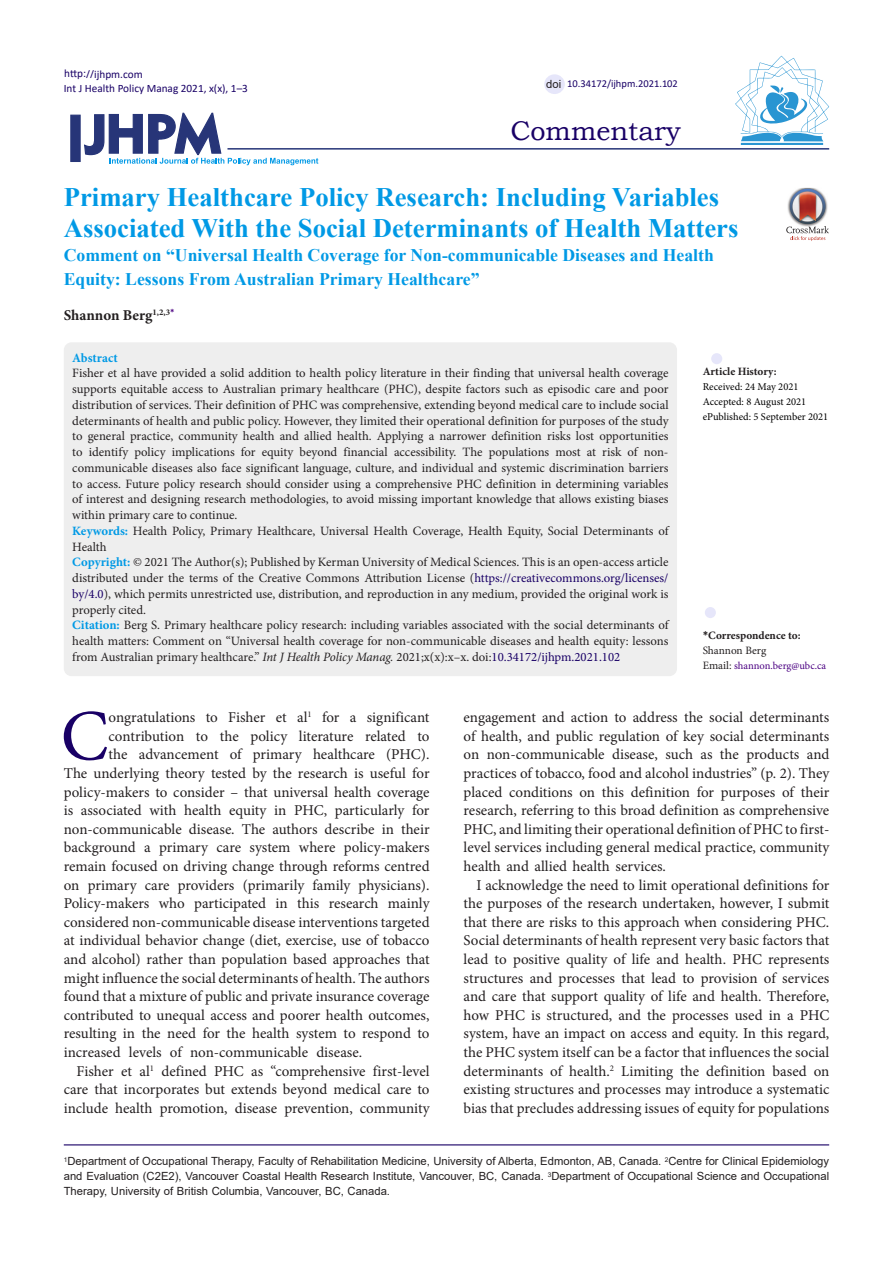
<style>
.page{position:relative;width:893px;height:1263px;background:#fff}
.page>*{position:absolute;margin:0;border:0;box-sizing:border-box;transform-origin:0 0}
.t1{font:72.3px "Minion Pro";color:#190066}
.t2{font:27px "Bookman Old Style";color:#190066}
.Default{font:700 26.7px/31.5px "Times New Roman";color:#0099e5}
.Default-2{font:700 17.7px/24px "Times New Roman";color:#0099e5}
.t3{font:15px/18.6px "Minion Pro";color:#231f20;text-align:justify}
.Default-3{font:700 15px "Minion Pro";color:#231f20}
.t4{font:12.75px/15.8px "Minion Pro";color:#231f20;text-align:justify}
.Default-4{font:700 12.75px "Minion Pro";color:#0099e5}
.t5{font:11.25px/15px "Arial";color:#231f20;text-align:justify}
.t6{font:11.25px "Calibri";color:#190066}
.t7{font:700 11.25px "Minion Pro";color:#231f20}
.t8{font:11.25px "Minion Pro";letter-spacing:-.005em;color:#231f20}
.t9{font:10.5px "Minion Pro";color:#000}
.t10{font:10.5px "Minion Pro";letter-spacing:-.005em;color:#4b0082}
.t11{font:10.5px "Calibri";color:#190066}
.s1{font-weight:700;color:#0099e5}
.s2{color:#190066}
.s3{font-style:italic}
.s4{font-family:"Calibri"}
.s5{font-size:11.25px;color:#231f20}
</style>
<div class="page">
<svg style="left:84px;top:112px;width:234px;height:53px"></svg>
<div style="left:70px;top:115px;width:11px;height:47px;background:#273578;border:1px solid #273578"></div>
<hr style="left:227px;top:148px;width:602px;height:2px;background:#273578">
<div style="left:64px;top:342px;width:613px;height:334px;background:#eee;border-radius:8px"></div>
<div style="left:705px;top:607px;width:11px;height:11px;background:#e6e6fa;border-radius:50%"></div>
<div style="left:711px;top:353px;width:11px;height:11px;background:#e6e6fa;border-radius:50%"></div>
<hr style="left:64px;top:1144px;width:765px;height:1px;background:#190066">
<hr style="left:741px;top:143px;width:82px;height:2px;background:#2995d2">
<svg style="left:735px;top:56px;width:94px;height:85px"></svg>
<div style="left:544px;top:74px;width:21px;height:20px;background:#e6e6fa;border-radius:50%"></div>
<img style="left:798px;top:188px;width:18px;height:1px">
<svg style="left:786px;top:189px;width:43px;height:52px"></svg>
<p class="t6" style="left:64px;top:66px;width:80px">http://ijhpm.com</p>
<p class="t6" style="left:64px;top:81px;width:186px">Int J Health Policy Manag 2021, x(x), 1–3</p>
<p class="t5" style="left:546px;top:76px;width:17px">doi</p>
<p class="t11" style="left:567px;top:76px;width:112px">10.34172/ijhpm.2021.102</p>
<p class="t2" style="left:510px;top:113px;width:172px">Commentary</p>
<p class="Default" style="left:64px;top:180px;width:676px">Primary Healthcare Policy Research: Including Variables<br>Associated With the Social Determinants of Health Matters</p>
<p class="Default-2" style="left:64px;top:243px;width:652px">Comment on “Universal Health Coverage for Non-communicable Diseases and Health<br>Equity: Lessons From Australian Primary Healthcare”</p>
<p class="Default-3" style="left:64px;top:305px;width:112px">Shannon Berg<sup>1,2,3</sup><sup>*</sup></p>
<p class="Default-4" style="left:72px;top:349px;width:47px">Abstract</p>
<p class="t4" style="left:72px;top:365px;width:598px">Fisher et al have provided a solid addition to health policy literature in their finding that universal health coverage supports equitable access to Australian primary healthcare (PHC), despite factors such as episodic care and poor distribution of services. Their definition of PHC was comprehensive, extending beyond medical care to include social determinants of health and public policy. However, they limited their operational definition for purposes of the study to general practice, community health and allied health. Applying a narrower definition risks lost opportunities to identify policy implications for equity beyond financial accessibility. The populations most at risk of non&shy;communicable diseases also face significant language, culture, and individual and systemic discrimination barriers to access. Future policy research should consider using a comprehensive PHC definition in determining variables of interest and designing research methodologies, to avoid missing important knowledge that allows existing biases within primary care to continue.</p>
<p class="t4" style="left:72px;top:523px;width:598px"><span class="s1">Keywords:</span> Health Policy, Primary Healthcare, Universal Health Coverage, Health Equity, Social Determinants of<br>Health</p>
<p class="t4" style="left:72px;top:554px;width:598px"><span class="s1">Copyright:</span> © 2021 The Author(s); Published by Kerman University of Medical Sciences. This is an open-access article distributed under the terms of the Creative Commons Attribution License (<span class="s2">https://creativecommons.org/licenses/ by/4.0</span>), which permits unrestricted use, distribution, and reproduction in any medium, provided the original work is properly cited.</p>
<p class="t4" style="left:72px;top:617px;width:598px"><span class="s1">Citation:</span> Berg S. Primary healthcare policy research: including variables associated with the social determinants of health matters: Comment on “Universal health coverage for non-communicable diseases and health equity: lessons from Australian primary healthcare.” <span class="s3">Int J Health Policy Manag.</span> 2021;x(x):x–x. doi:<span class="s2">10.34172/ijhpm.2021.102</span></p>
<p class="t7" style="left:703px;top:628px;width:99px"><span class="s4">*</span>Correspondence to:</p>
<p class="t7" style="left:703px;top:363px;width:76px">Article History:</p>
<p class="t9" style="left:703px;top:380px;width:97px">Received: 24 May 2021</p>
<p class="t9" style="left:703px;top:395px;width:105px">Accepted: 8 August 2021</p>
<p class="t9" style="left:703px;top:410px;width:127px">ePublished: 5 September 2021</p>
<p class="t8" style="left:703px;top:643px;width:65px">Shannon Berg</p>
<p class="t10" style="left:703px;top:659px;width:125px"><span class="s5">Email:</span> shannon.berg@ubc.ca</p>
<p class="t1" style="left:61px;top:688px;width:50px">C</p>
<p class="t3" style="left:109px;top:708px;width:322px">ongratulations to Fisher et al<sup>1</sup> for a significant</p>
<p class="t3" style="left:109px;top:727px;width:322px">contribution to the policy literature related to</p>
<p class="t3" style="left:109px;top:745px;width:322px">the advancement of primary healthcare (PHC).</p>
<p class="t3" style="left:64px;top:764px;width:367px">The underlying theory tested by the research is useful for</p>
<p class="t3" style="left:64px;top:782px;width:367px">policy-makers to consider – that universal health coverage</p>
<p class="t3" style="left:64px;top:801px;width:367px">is associated with health equity in PHC, particularly for</p>
<p class="t3" style="left:64px;top:820px;width:367px">non-communicable disease. The authors describe in their</p>
<p class="t3" style="left:64px;top:838px;width:367px">background a primary care system where policy-makers</p>
<p class="t3" style="left:64px;top:857px;width:367px">remain focused on driving change through reforms centred</p>
<p class="t3" style="left:64px;top:875px;width:367px">on primary care providers (primarily family physicians).</p>
<p class="t3" style="left:64px;top:894px;width:367px">Policy-makers who participated in this research mainly</p>
<p class="t3" style="left:64px;top:913px;width:367px">considered non-communicable disease interventions targeted</p>
<p class="t3" style="left:64px;top:931px;width:367px">at individual behavior change (diet, exercise, use of tobacco</p>
<p class="t3" style="left:64px;top:950px;width:367px">and alcohol) rather than population based approaches that</p>
<p class="t3" style="left:64px;top:968px;width:367px">might influence the social determinants of health. The authors</p>
<p class="t3" style="left:64px;top:987px;width:367px">found that a mixture of public and private insurance coverage</p>
<p class="t3" style="left:64px;top:1006px;width:367px">contributed to unequal access and poorer health outcomes,</p>
<p class="t3" style="left:64px;top:1024px;width:367px">resulting in the need for the health system to respond to</p>
<p class="t3" style="left:64px;top:1043px;width:300px">increased levels of non-communicable disease.</p>
<p class="t3" style="left:64px;top:1061px;width:367px;text-indent:13px">Fisher et al<sup>1</sup> defined PHC as “comprehensive first-level care that incorporates but extends beyond medical care to include health promotion, disease prevention, community</p>
<p class="t3" style="left:464px;top:708px;width:367px">engagement and action to address the social determinants of health, and public regulation of key social determinants on non-communicable disease, such as the products and practices of tobacco, food and alcohol industries” (p. 2). They placed conditions on this definition for purposes of their research, referring to this broad definition as comprehensive PHC, and limiting their operational definition of PHC to first&shy;level services including general medical practice, community health and allied health services.</p>
<p class="t3" style="left:464px;top:875px;width:367px;text-indent:13px">I acknowledge the need to limit operational definitions for the purposes of the research undertaken, however, I submit that there are risks to this approach when considering PHC.<br>Social determinants of health represent very basic factors that lead to positive quality of life and health. PHC represents structures and processes that lead to provision of services and care that support quality of life and health. Therefore, how PHC is structured, and the processes used in a PHC system, have an impact on access and equity. In this regard, the PHC system itself can be a factor that influences the social determinants of health.<sup>2</sup> Limiting the definition based on existing structures and processes may introduce a systematic bias that precludes addressing issues of equity for populations</p>
<p class="t5" style="left:64px;top:1154px;width:767px"><sup>1</sup>Department of Occupational Therapy, Faculty of Rehabilitation Medicine, University of Alberta, Edmonton, AB, Canada. <sup>2</sup>Centre for Clinical Epidemiology and Evaluation (C2E2), Vancouver Coastal Health Research Institute, Vancouver, BC, Canada. <sup>3</sup>Department of Occupational Science and Occupational Therapy, University of British Columbia, Vancouver, BC, Canada.</p>
</div>
